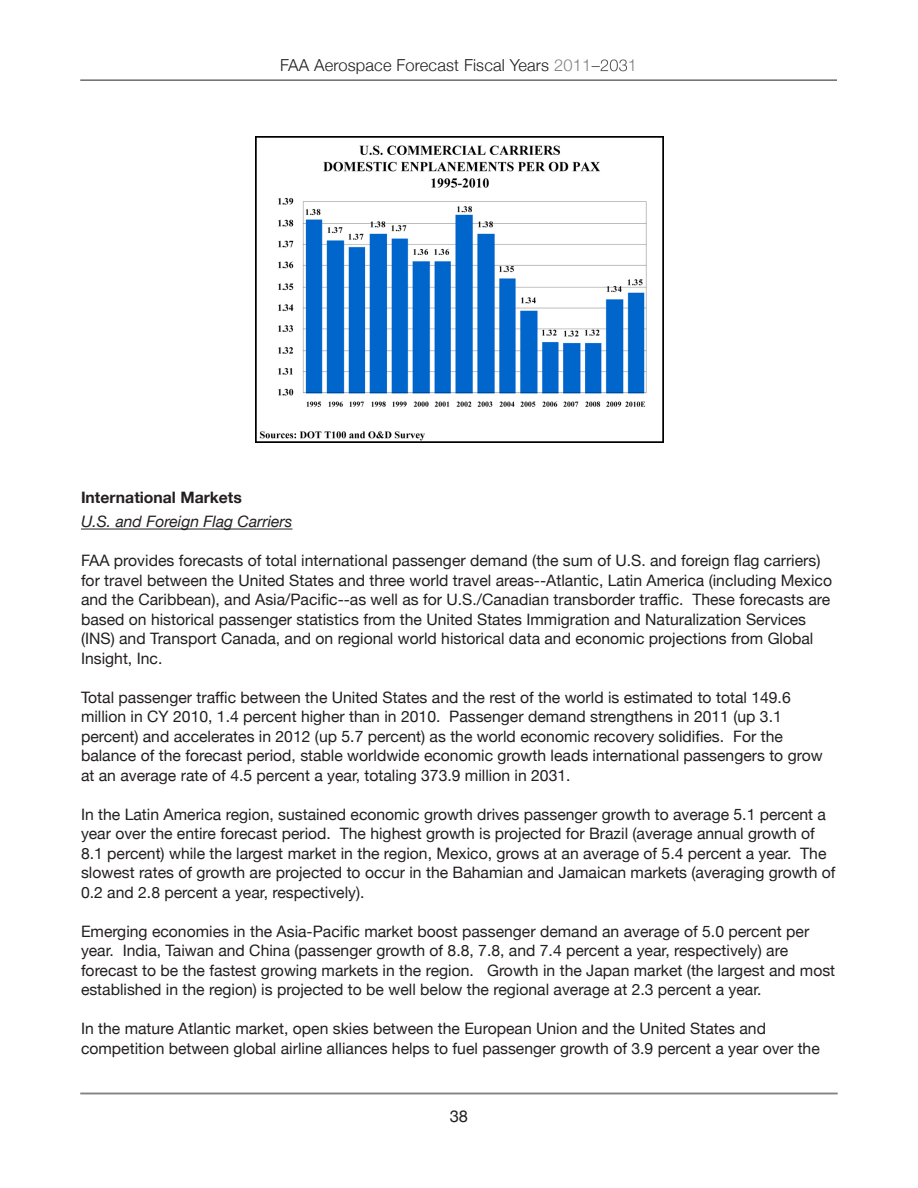
<style>
.page{position:relative;width:918px;height:1188px;background:#fff}
.page>*{position:absolute;margin:0;border:0;box-sizing:border-box;transform-origin:0 0}
.t1{font:300 16.5px "Helvetica Neue";letter-spacing:.01em;color:#231f20}
.t2{font:16.5px "Helvetica Neue";color:#231f20}
.t3{font:15.75px/19.5px "Helvetica Neue";color:#231f20}
.t4{font:italic 15.75px "Helvetica Neue";color:#231f20}
.t5{font:700 15.75px "Helvetica Neue";color:#231f20}
.s1{color:#808285}
.s2{color:#fff}
</style>
<div class="page">
<hr style="left:80px;top:80px;width:757px;height:1px;background:#231f20">
<hr style="left:80px;top:1093px;width:758px;height:1px;background:#808285">
<hr style="left:81px;top:529px;width:211px;height:1px;background:#231f20">
<img style="left:256px;top:136px;width:408px;height:306px">
<p class="t1" style="left:280px;top:55px;width:359px">FAA Aerospace Forecast Fiscal Years <span class="s1">2011</span><span class="s2">–203</span><span class="s1">1</span></p>
<p class="t5" style="left:81px;top:488px;width:162px">International Markets</p>
<p class="t4" style="left:81px;top:512px;width:213px">U.S. and Foreign Flag Carriers</p>
<p class="t3" style="left:81px;top:551px;width:753px">FAA provides forecasts of total international passenger demand (the sum of U.S. and foreign flag carriers) for travel between the United States and three world travel areas--Atlantic, Latin America (including Mexico and the Caribbean), and Asia/Pacific--as well as for U.S./Canadian transborder traffic. These forecasts are based on historical passenger statistics from the United States Immigration and Naturalization Services (INS) and Transport Canada, and on regional world historical data and economic projections from Global Insight, Inc.</p>
<p class="t3" style="left:81px;top:687px;width:743px">Total passenger traffic between the United States and the rest of the world is estimated to total 149.6 million in CY 2010, 1.4 percent higher than in 2010. Passenger demand strengthens in 2011 (up 3.1 percent) and accelerates in 2012 (up 5.7 percent) as the world economic recovery solidifies. For the balance of the forecast period, stable worldwide economic growth leads international passengers to grow at an average rate of 4.5 percent a year, totaling 373.9 million in 2031.</p>
<p class="t3" style="left:81px;top:804px;width:756px">In the Latin America region, sustained economic growth drives passenger growth to average 5.1 percent a year over the entire forecast period. The highest growth is projected for Brazil (average annual growth of 8.1 percent) while the largest market in the region, Mexico, grows at an average of 5.4 percent a year. The slowest rates of growth are projected to occur in the Bahamian and Jamaican markets (averaging growth of 0.2 and 2.8 percent a year, respectively).</p>
<p class="t3" style="left:81px;top:921px;width:756px">Emerging economies in the Asia-Pacific market boost passenger demand an average of 5.0 percent per year. India, Taiwan and China (passenger growth of 8.8, 7.8, and 7.4 percent a year, respectively) are forecast to be the fastest growing markets in the region. Growth in the Japan market (the largest and most established in the region) is projected to be well below the regional average at 2.3 percent a year.</p>
<p class="t3" style="left:81px;top:1019px;width:740px">In the mature Atlantic market, open skies between the European Union and the United States and competition between global airline alliances helps to fuel passenger growth of 3.9 percent a year over the</p>
<p class="t2" style="left:450px;top:1106px;width:20px">38</p>
</div>
